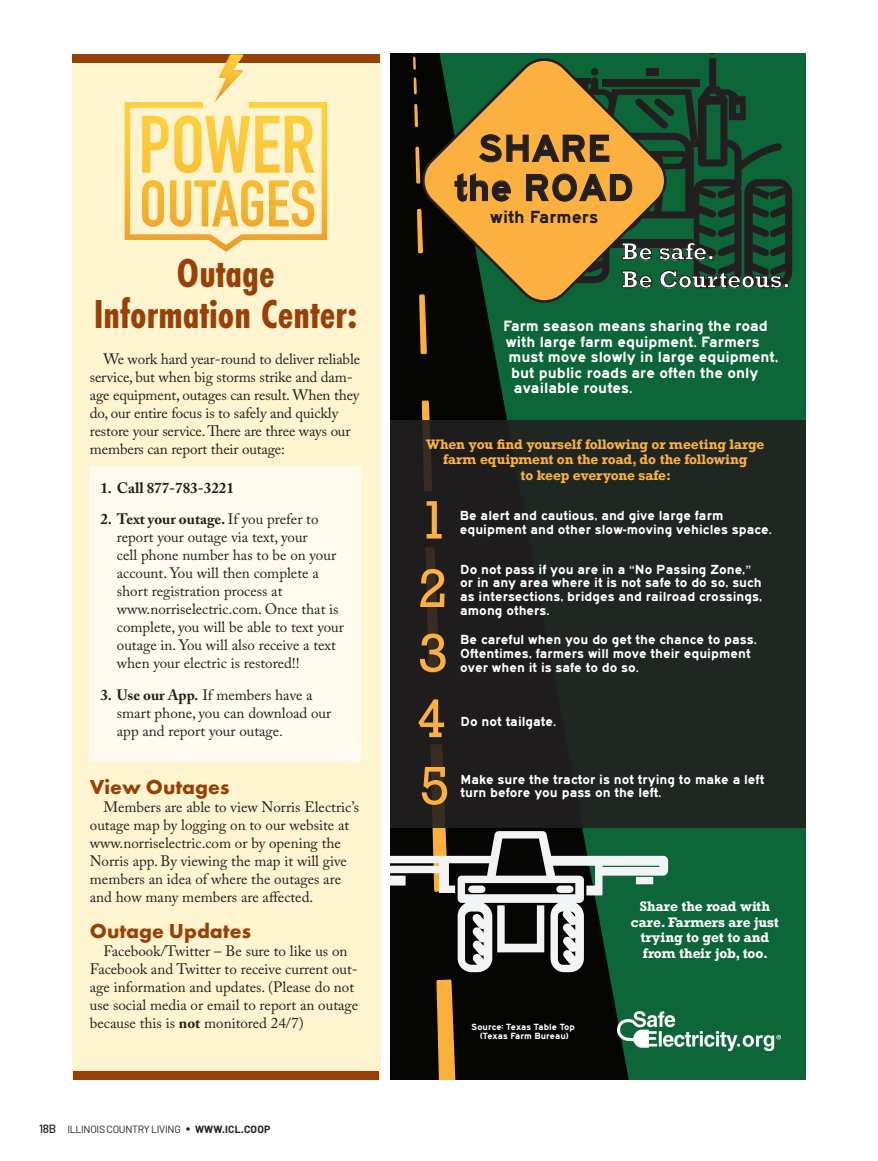
<style>
.page{position:relative;width:878px;height:1161px;background:#fff}
.page>*{position:absolute;margin:0;border:0;box-sizing:border-box;transform-origin:0 0}
.t1{font:50.85px/66.4px "Rockwell";color:#fbb03f;text-align:justify}
.Head{font:700 42px "Futura PT Cond";color:#984006}
.t2{font:32.7px/39.2px "Byway E Modified";color:#231f20;text-align:center}
.t3{font:700 22.8px "Rockwell";color:#fff}
.Text_Subhead{font:700 21px "Futura PT";color:#984006}
.t4{font:15.15px "Byway E Modified";color:#231f20}
.Text{font:15px/18px "Adobe Caslon Pro";color:#231f20}
.t5{font:700 15px "Adobe Caslon Pro";color:#231f20}
.t6{font:12.9px "Byway E Modified";color:#fff}
.t7{font:700 12.9px/15.6px "Rockwell";letter-spacing:-.015em;color:#fbb03f;text-align:center}
.t8{font:700 12.9px/15.6px "Rockwell";letter-spacing:-.005em;color:#fff;text-align:center}
.t9{font:11.4px/13.6px "Byway E Modified";color:#fff}
.t10{font:10.5px "Barlow";letter-spacing:-.03em;color:#231f20}
.t11{font:7.8px/9.3px "Byway E Modified";color:#fff;text-align:center}
.s1{font-weight:700}
.s2{font-family:"Rockwell"}
.s3{font-weight:500;font-size:12px}
.s4{font-size:15px}
</style>
<div class="page">
<div style="left:72px;top:55px;width:308px;height:1024px;background:#fef4d0"></div>
<div style="left:391px;top:53px;width:414px;height:1027px;background:#0c6638"></div>
<svg style="left:391px;top:53px;width:240px;height:1027px;fill:#050504"></svg>
<svg style="left:671px;top:58px;width:111px;height:115px"></svg>
<svg style="left:671px;top:98px;width:4px;height:31px"></svg>
<svg style="left:417px;top:53px;width:254px;height:255px"></svg>
<svg style="left:479px;top:134px;width:130px;height:28px;background:#d39539"></svg>
<div style="left:391px;top:421px;width:414px;height:407px;background:#202622"></div>
<img style="left:617px;top:1012px;width:163px;height:39px">
<svg style="left:391px;top:831px;width:277px;height:141px"></svg>
<div style="left:636px;top:877px;width:17px;height:7px;background:#f2f3f4"></div>
<svg style="left:454px;top:173px;width:338px;height:115px"></svg>
<div style="left:89px;top:466px;width:272px;height:296px;background:#fefbee"></div>
<div style="left:73px;top:1071px;width:306px;height:8px;background:#984006"></div>
<div style="left:72px;top:54px;width:308px;height:8px;background:#984006"></div>
<svg style="left:125px;top:54px;width:202px;height:198px"></svg>
<p class="t2" style="left:454px;top:130px;width:181px">SHARE the ROAD</p>
<p class="t4" style="left:490px;top:208px;width:110px">with Farmers</p>
<p class="t3" style="left:621px;top:237px;width:95px">Be safe.</p>
<p class="Head" style="left:177px;top:249px;width:100px">Outage</p>
<p class="t3" style="left:621px;top:265px;width:171px">Be Courteous.</p>
<p class="Head" style="left:94px;top:290px;width:265px">Information Center:</p>
<p class="Text" style="left:90px;top:350px;width:272px;text-indent:14px">We work hard year-round to deliver reliable service, but when big storms strike and dam&shy;age equipment, outages can result. When they do, our entire focus is to safely and quickly restore your service. There are three ways our members can report their outage:</p>
<p class="t5" style="left:100px;top:479px;width:135px">1. Call 877-783-3221</p>
<p class="Text" style="left:117px;top:510px;width:229px;text-indent:-16px"><span class="s1">2. Text your outage.</span> If you prefer to report your outage via text, your<br>cell phone number has to be on your account. You will then complete a short registration process at www.norriselectric.com. Once that is complete, you will be able to text your outage in. You will also receive a text when your electric is restored!!</p>
<p class="Text" style="left:117px;top:686px;width:216px;text-indent:-16px"><span class="s1">3. Use our App.</span> If members have a smart phone, you can download our app and report your outage.</p>
<p class="Text_Subhead" style="left:90px;top:774px;width:141px">View Outages</p>
<p class="Text" style="left:90px;top:798px;width:271px;text-indent:14px">Members are able to view Norris Electric’s outage map by logging on to our website at www.norriselectric.com or by opening the Norris app. By viewing the map it will give members an idea of where the outages are and how many members are affected.</p>
<p class="Text_Subhead" style="left:90px;top:918px;width:163px">Outage Updates</p>
<p class="Text" style="left:90px;top:942px;width:270px;text-indent:14px">Facebook/Twitter – Be sure to like us on Facebook and Twitter to receive current out&shy;age information and updates. (Please do not use social media or email to report an outage because this is <span class="s1">not</span> monitored 24/7)</p>
<p class="t6" style="left:503px;top:318px;width:266px">Farm season means sharing the road</p>
<p class="t6" style="left:506px;top:334px;width:255px">with large farm equipment. Farmers</p>
<p class="t6" style="left:508px;top:349px;width:271px">must move slowly in large equipment,</p>
<p class="t6" style="left:511px;top:365px;width:248px">but public roads are often the only</p>
<p class="t6" style="left:514px;top:380px;width:120px">available routes.</p>
<p class="t7" style="left:426px;top:436px;width:340px">When you find yourself following or meeting large farm equipment on the road, do the following<br>to keep everyone safe:</p>
<p class="t1" style="left:416px;top:488px;width:34px">1<br>2<br>3<br>4<br>5</p>
<p class="t9" style="left:460px;top:510px;width:314px">Be alert and cautious, and give large farm equipment and other slow-moving vehicles space.</p>
<p class="t9" style="left:460px;top:563px;width:303px">Do not pass if you are in a <span class="s2">“</span>No Passing Zone,<span class="s2">” </span>or in any area where it is not safe to do so, such as intersections, bridges and railroad crossings, among others.</p>
<p class="t9" style="left:460px;top:634px;width:298px">Be careful when you do get the chance to pass.<br>Oftentimes, farmers will move their equipment over when it is safe to do so.</p>
<p class="t9" style="left:460px;top:715px;width:97px">Do not tailgate.</p>
<p class="t9" style="left:460px;top:773px;width:305px">Make sure the tractor is not trying to make a left turn before you pass on the left.</p>
<p class="t8" style="left:631px;top:899px;width:149px">Share the road with care. Farmers are just trying to get to and from their job, too.</p>
<p class="t11" style="left:471px;top:1022px;width:105px">Source: Texas Table Top (Texas Farm Bureau)</p>
<p class="t10" style="left:39px;top:1123px;width:233px"><span class="s3">18B</span> ILLINOIS COUNTRY LIVING <span class="s4">•</span> <span class="s1">WWW.ICL.COOP</span></p>
</div>
